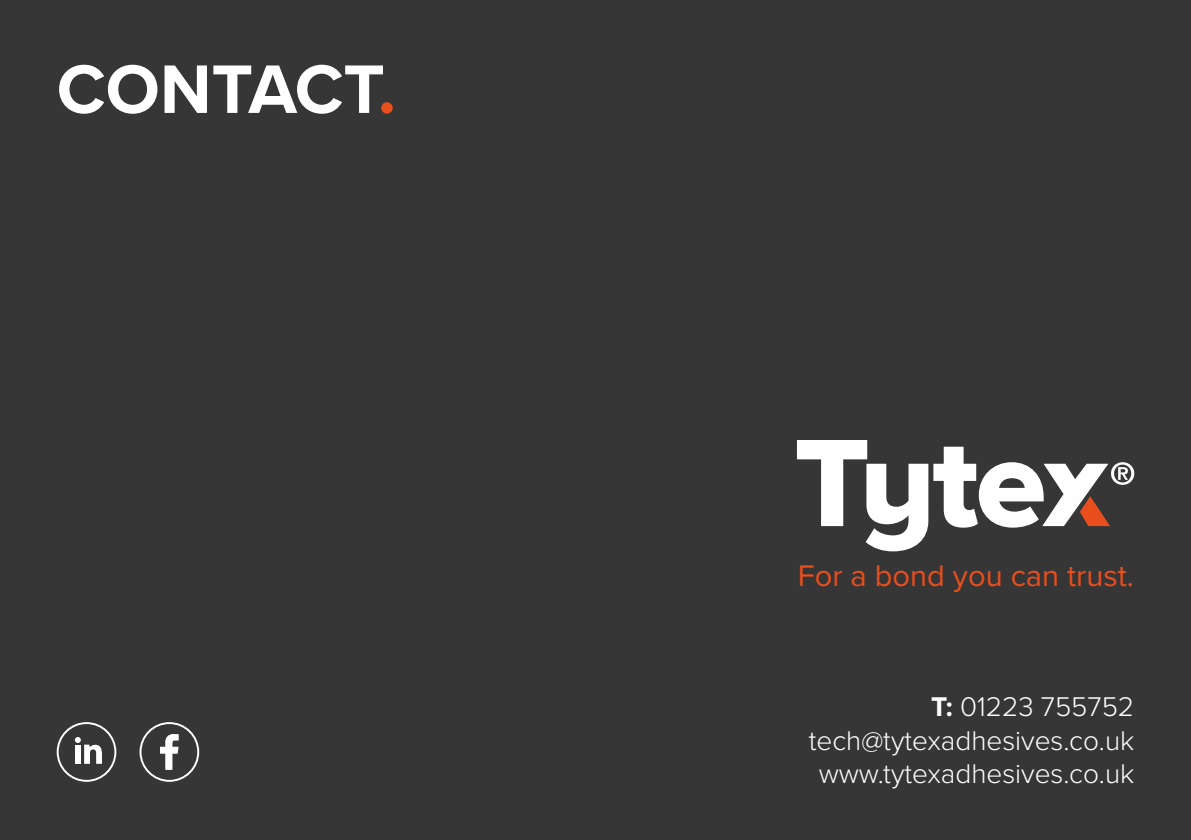
<style>
.page{position:relative;width:1191px;height:840px;background:#fff}
.page>*{position:absolute;margin:0;border:0;box-sizing:border-box;transform-origin:0 0}
.t1{font:700 71px "Proxima Nova";color:#fff}
.t2{font:30.8px "Proxima Nova";color:#e94e1d}
.t3{font:300 28px/33.6px "Proxima Nova";color:#fff;text-align:right}
.s1{color:#e94e1d}
.s2{font-weight:700}
</style>
<div class="page">
<div style="left:0;top:0;width:1191px;height:839px;background:#373636"></div>
<svg style="left:797px;top:440px;width:337px;height:111px"></svg>
<div style="left:140px;top:721px;width:59px;height:60px;border:2px solid #fff;border-radius:50%"></div>
<svg style="left:160px;top:734px;width:19px;height:35px"></svg>
<div style="left:57px;top:721px;width:59px;height:60px;border:2px solid #fff;border-radius:50%"></div>
<svg style="left:75px;top:737px;width:27px;height:26px"></svg>
<h1 class="t1" style="left:57px;top:36px;width:341px">CONTACT<span class="s1">.</span></h1>
<p class="t2" style="left:798px;top:552px;width:337px">For a bond you can trust.</p>
<p class="t3" style="left:809px;top:688px;width:327px"><span class="s2">T:</span> 01223 755752 tech@tytexadhesives.co.uk www.tytexadhesives.co.uk</p>
</div>
